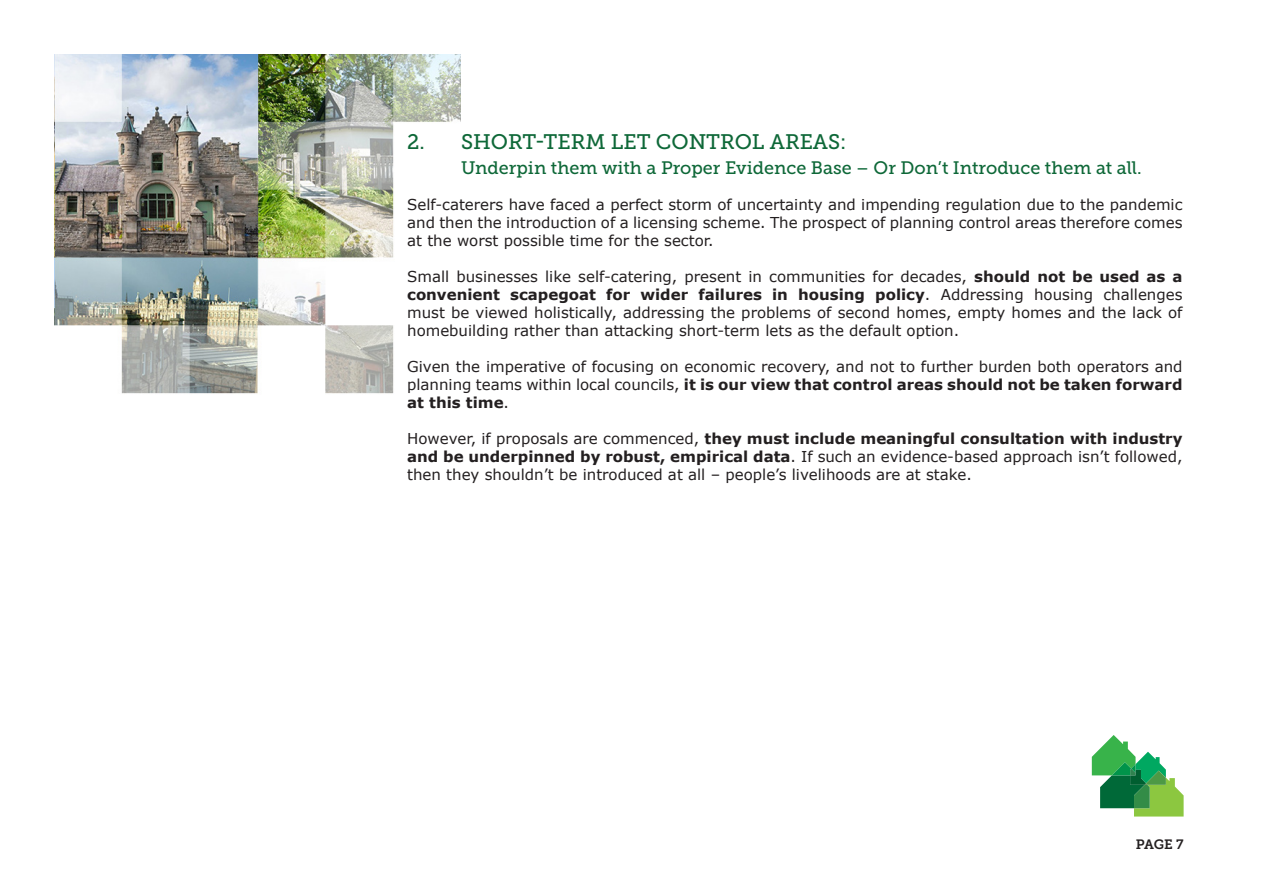
<style>
.page{position:relative;width:1263px;height:893px;background:#fff}
.page>*{position:absolute;margin:0;border:0;box-sizing:border-box;transform-origin:0 0}
.t1{font:21px "Museo Slab 500";color:#0e6838}
.t2{font:18px "Museo Slab 500";color:#0e6838}
.t3{font:15px/18px "Verdana";color:#231f20;text-align:justify}
.t4{font:13.5px "Museo Slab 700";color:#231f20}
.s1{font-weight:700}
</style>
<div class="page">
<svg style="left:1092px;top:735px;width:91px;height:81px"></svg>
<img style="left:54px;top:54px;width:406px;height:340px">
<p class="t1" style="left:407px;top:130px;width:441px">2. SHORT-TERM LET CONTROL AREAS:</p>
<p class="t2" style="left:461px;top:158px;width:682px">Underpin them with a Proper Evidence Base – Or Don’t Introduce them at all.</p>
<p class="t3" style="left:407px;top:196px;width:777px">Self-caterers have faced a perfect storm of uncertainty and impending regulation due to the pandemic and then the introduction of a licensing scheme. The prospect of planning control areas therefore comes at the worst possible time for the sector.</p>
<p class="t3" style="left:407px;top:268px;width:777px">Small businesses like self-catering, present in communities for decades, <span class="s1">should not be used as a convenient scapegoat for wider failures in housing policy</span>. Addressing housing challenges must be viewed holistically, addressing the problems of second homes, empty homes and the lack of homebuilding rather than attacking short-term lets as the default option.</p>
<p class="t3" style="left:407px;top:358px;width:777px">Given the imperative of focusing on economic recovery, and not to further burden both operators and planning teams within local councils, <span class="s1">it is our view that control areas should not be taken forward at this time</span>.</p>
<p class="t3" style="left:407px;top:430px;width:777px">However, if proposals are commenced, <span class="s1">they must include meaningful consultation with industry and be underpinned by robust, empirical data</span>. If such an evidence-based approach isn’t followed, then they shouldn’t be introduced at all – people’s livelihoods are at stake.</p>
<p class="t4" style="left:1136px;top:837px;width:49px">PAGE 7</p>
</div>
